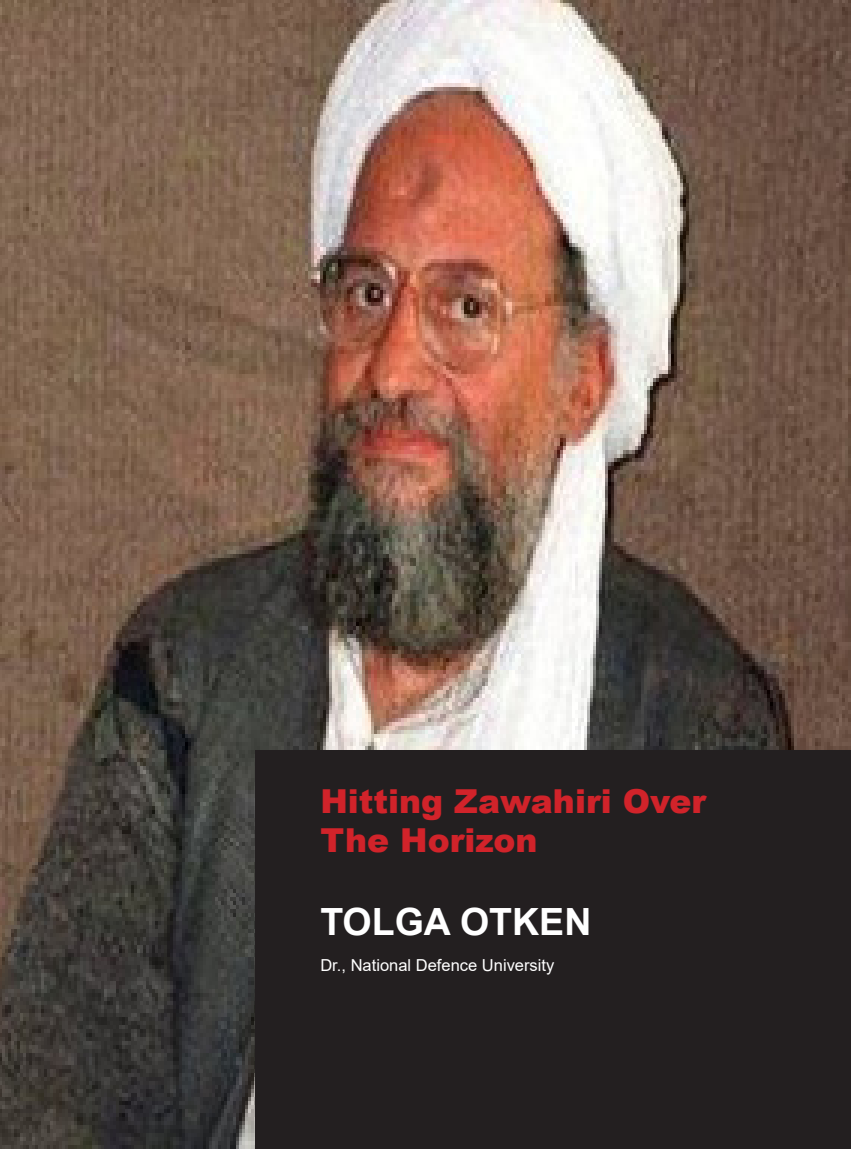
<style>
.page{position:relative;width:851px;height:1149px;background:#fff}
.page>*{position:absolute;margin:0;border:0;box-sizing:border-box;transform-origin:0 0}
.t1{font:700 37.5px "Arial";color:#fff}
.t2{font:900 33px/39.6px "Arial";color:#d1232a}
.t3{font:16.5px "Arial";color:#fff}
</style>
<div class="page">
<img style="left:0;top:0;width:850px;height:1148px">
<div style="left:255px;top:749px;width:595px;height:399px;background:#231f20"></div>
<p class="t2" style="left:320px;top:780px;width:387px">Hitting Zawahiri Over<br>The Horizon</p>
<p class="t1" style="left:320px;top:895px;width:272px">TOLGA OTKEN</p>
<p class="t3" style="left:320px;top:953px;width:235px">Dr., National Defence University</p>
</div>
